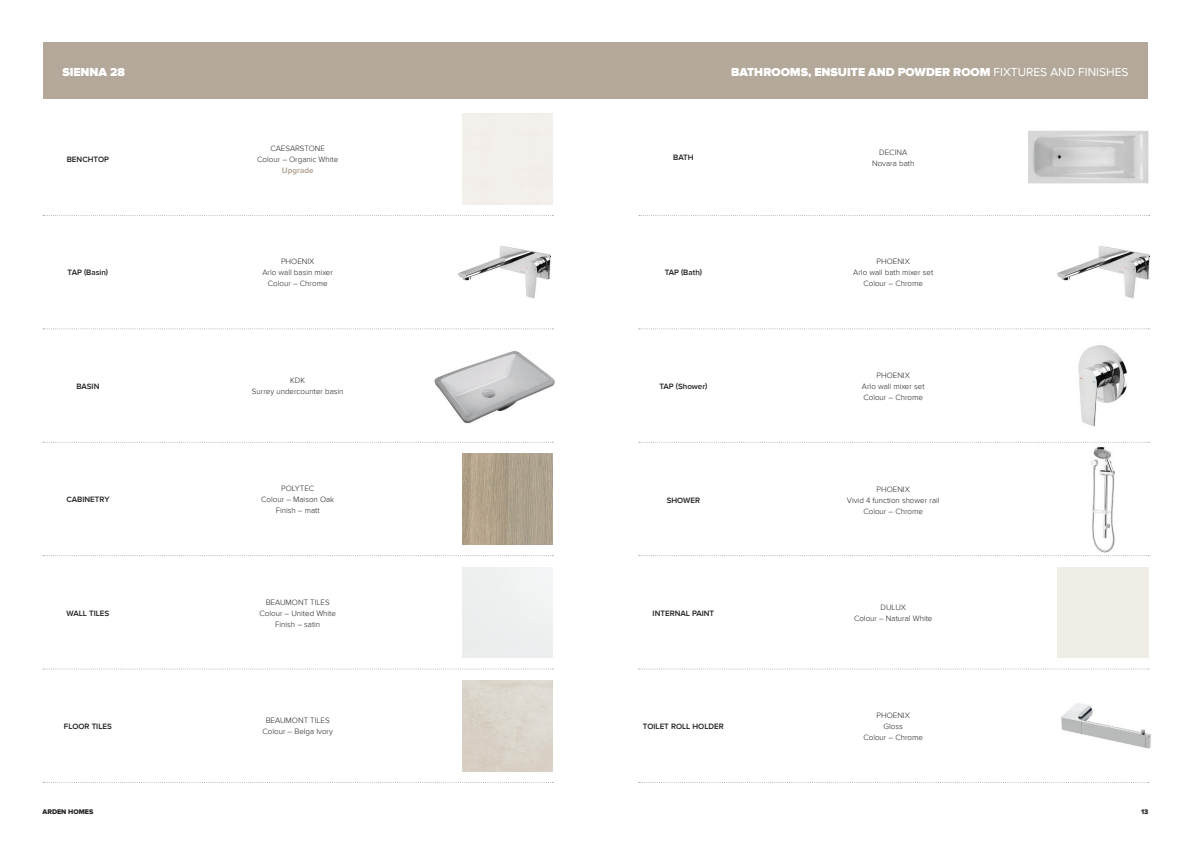
<style>
.page{position:relative;width:1191px;height:842px;background:#fff}
.page>*{position:absolute;margin:0;border:0;box-sizing:border-box;transform-origin:0 0}
.t1{font:900 12px "Proxima Nova";color:#fff}
.t2{font:300 8px/11px "Proxima Nova";color:#231f20;text-align:center}
.t3{font:600 8px "Proxima Nova";color:#231f20}
.t4{font:700 8px "Proxima Nova";color:#b3a899}
.t5{font:7px "Proxima Nova Extrabld";color:#231f20}
.s1{font-weight:400}
</style>
<div class="page">
<img style="left:1091px;top:447px;width:24px;height:106px">
<div style="left:43px;top:43px;width:552px;height:56px;background:#b3a899"></div>
<div style="left:595px;top:43px;width:553px;height:56px;background:#b3a899"></div>
<img style="left:1078px;top:345px;width:49px;height:82px">
<svg style="left:43px;top:215px;width:510px;height:1px"></svg>
<svg style="left:43px;top:328px;width:510px;height:1px"></svg>
<svg style="left:43px;top:442px;width:510px;height:1px"></svg>
<svg style="left:43px;top:555px;width:510px;height:1px"></svg>
<svg style="left:43px;top:668px;width:510px;height:1px"></svg>
<svg style="left:639px;top:328px;width:510px;height:1px"></svg>
<svg style="left:639px;top:442px;width:510px;height:1px"></svg>
<svg style="left:639px;top:555px;width:510px;height:1px"></svg>
<svg style="left:639px;top:215px;width:510px;height:1px"></svg>
<svg style="left:638px;top:668px;width:511px;height:1px"></svg>
<svg style="left:638px;top:782px;width:511px;height:1px"></svg>
<svg style="left:43px;top:782px;width:510px;height:1px"></svg>
<img style="left:1057px;top:246px;width:93px;height:52px">
<img style="left:434px;top:350px;width:121px;height:74px">
<img style="left:1028px;top:131px;width:120px;height:53px">
<img style="left:462px;top:454px;width:91px;height:90px">
<img style="left:1061px;top:703px;width:90px;height:46px">
<img style="left:458px;top:246px;width:93px;height:52px">
<h1 class="t1" style="left:62px;top:65px;width:64px">SIENNA 28</h1>
<h1 class="t1" style="left:731px;top:65px;width:399px">BATHROOMS, ENSUITE AND POWDER ROOM <span class="s1">FIXTURES AND FINISHES</span></h1>
<p class="t3" style="left:67px;top:155px;width:44px">BENCHTOP</p>
<p class="t2" style="left:257px;top:143px;width:83px">CAESARSTONE<br>Colour – Organic White</p>
<p class="t4" style="left:282px;top:166px;width:33px">Upgrade</p>
<p class="t3" style="left:673px;top:153px;width:22px">BATH</p>
<p class="t2" style="left:872px;top:147px;width:44px">DECINA<br>Novara bath</p>
<p class="t3" style="left:68px;top:268px;width:42px">TAP (Basin)</p>
<p class="t2" style="left:262px;top:256px;width:72px">PHOENIX<br>Arlo wall basin mixer<br>Colour – Chrome</p>
<p class="t3" style="left:664px;top:268px;width:39px">TAP (Bath)</p>
<p class="t2" style="left:853px;top:256px;width:81px">PHOENIX<br>Arlo wall bath mixer set<br>Colour – Chrome</p>
<p class="t3" style="left:76px;top:381px;width:25px">BASIN</p>
<p class="t2" style="left:252px;top:375px;width:93px">KDK<br>Surrey undercounter basin</p>
<p class="t3" style="left:659px;top:381px;width:49px">TAP (Shower)</p>
<p class="t2" style="left:862px;top:370px;width:64px">PHOENIX<br>Arlo wall mixer set<br>Colour – Chrome</p>
<p class="t3" style="left:66px;top:495px;width:45px">CABINETRY</p>
<p class="t2" style="left:261px;top:483px;width:75px">POLYTEC<br>Colour – Maison Oak<br>Finish – matt</p>
<p class="t3" style="left:666px;top:495px;width:35px">SHOWER</p>
<p class="t2" style="left:847px;top:483px;width:94px">PHOENIX<br>Vivid 4 function shower rail<br>Colour – Chrome</p>
<p class="t3" style="left:66px;top:608px;width:44px">WALL TILES</p>
<p class="t2" style="left:259px;top:596px;width:78px">BEAUMONT TILES<br>Colour – United White<br>Finish – satin</p>
<p class="t3" style="left:652px;top:608px;width:63px">INTERNAL PAINT</p>
<p class="t2" style="left:854px;top:602px;width:80px">DULUX<br>Colour – Natural White</p>
<p class="t3" style="left:64px;top:722px;width:49px">FLOOR TILES</p>
<p class="t2" style="left:262px;top:715px;width:72px">BEAUMONT TILES<br>Colour – Belga Ivory</p>
<p class="t3" style="left:643px;top:722px;width:82px">TOILET ROLL HOLDER</p>
<p class="t2" style="left:863px;top:710px;width:61px">PHOENIX<br>Gloss<br>Colour – Chrome</p>
<p class="t5" style="left:43px;top:807px;width:52px">ARDEN HOMES</p>
<p class="t5" style="left:1141px;top:807px;width:9px">13</p>
</div>
